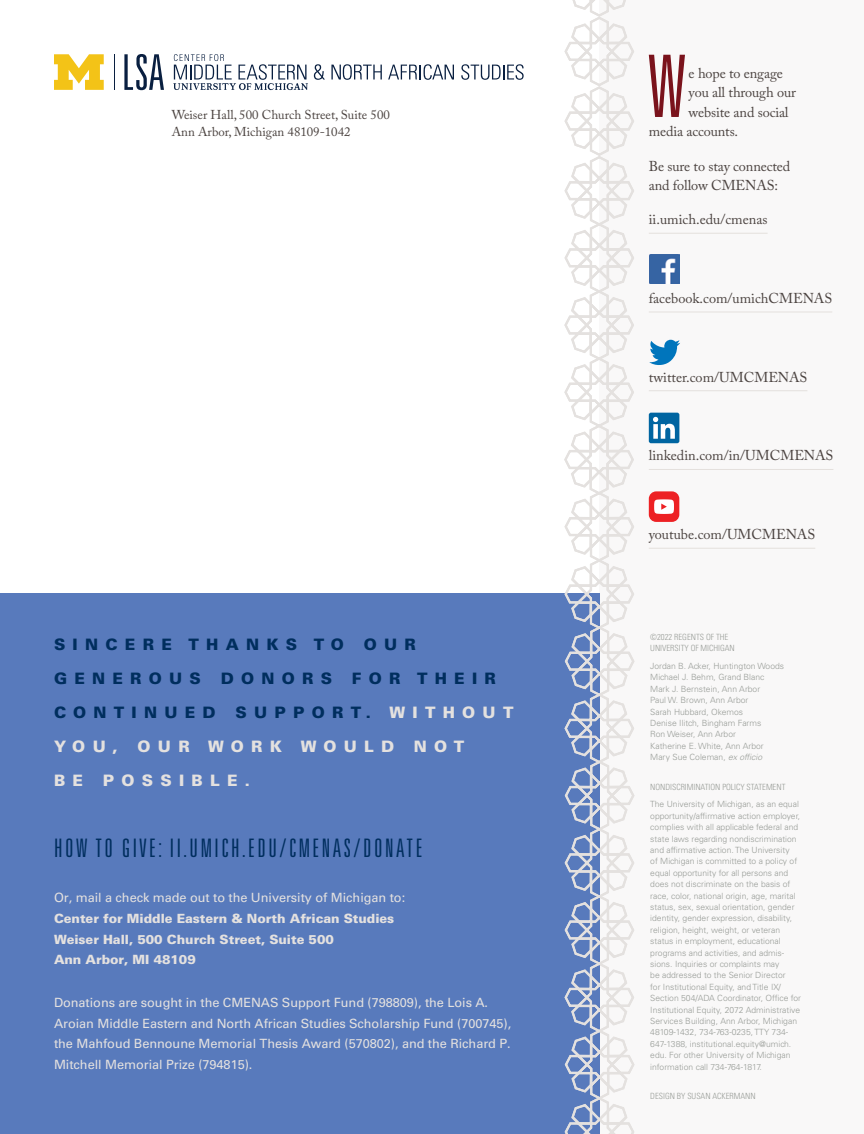
<style>
.page{position:relative;width:864px;height:1134px;background:#fff}
.page>*{position:absolute;margin:0;border:0;box-sizing:border-box;transform-origin:0 0}
.Body_Text{font:300 ultra-condensed 86.25px "Univers LT Std";color:#7a131c}
.Events_02_ALT{font:300 ultra-condensed 25.5px "Univers LT Std";letter-spacing:.1em;color:#002e5e}
.HEADING_75_Univers{font:900 15.75px "Univers LT Std";letter-spacing:.46em;color:#002e5e}
.HEADING_75_Univers-2{font:900 15.75px "Univers LT Std";letter-spacing:.46em;color:#e4e1df}
.Caslon_Body_10_14{font:14.25px "Adobe Caslon Pro";color:#4a423f}
.Body_Text-2{font:14.25px/19.5px "Adobe Caslon Pro";letter-spacing:-.01em;color:#4a423f}
.Interview_Question{font:12.9px "Adobe Caslon Pro";color:#4a423f}
.Univers_Intro_Paragr{font:12.75px/20.7px "Univers LT Std";letter-spacing:-.005em;color:#e4e1df}
.Univers_Intro_Paragr-2{font:900 12.75px "Univers LT Std";letter-spacing:-.005em;color:#e4e1df}
.t1{font:300 8.55px/11.4px "Univers LT Std";color:#989c97}
.t2{font:300 condensed 8.55px/11.4px "Univers LT Std";color:#989c97}
.s1{color:#e4e1df}
.s2{font-style:italic}
</style>
<div class="page">
<div style="left:599px;top:0;width:265px;height:1134px;background:#f9f8f8"></div>
<div style="left:0;top:594px;width:599px;height:540px;background:#587abc"></div>
<svg style="left:54px;top:54px;width:50px;height:36px"></svg>
<hr style="left:114px;top:54px;width:1px;height:36px;background:#091f40">
<svg style="left:124px;top:54px;width:40px;height:36px"></svg>
<svg style="left:314px;top:64px;width:11px;height:16px"></svg>
<svg style="left:331px;top:64px;width:51px;height:16px"></svg>
<svg style="left:388px;top:64px;width:66px;height:16px"></svg>
<svg style="left:461px;top:64px;width:63px;height:16px"></svg>
<svg style="left:173px;top:54px;width:135px;height:36px"></svg>
<svg style="left:562px;top:0;width:73px;height:1134px"></svg>
<hr style="left:649px;top:233px;width:119px;height:1px;background:#e4e0dd">
<hr style="left:649px;top:312px;width:183px;height:1px;background:#e4e0dd">
<hr style="left:649px;top:390px;width:158px;height:1px;background:#e4e0dd">
<hr style="left:649px;top:469px;width:184px;height:1px;background:#e4e0dd">
<hr style="left:649px;top:548px;width:166px;height:1px;background:#e4e0dd">
<img style="left:650px;top:254px;width:29px;height:30px">
<svg style="left:649px;top:340px;width:31px;height:25px"></svg>
<div style="left:649px;top:413px;width:30px;height:30px;background:#0065a1;border-radius:2px"></div>
<svg style="left:653px;top:417px;width:22px;height:22px"></svg>
<div style="left:649px;top:491px;width:30px;height:31px;background:#ed2124;border-radius:7px"></div>
<svg style="left:654px;top:499px;width:20px;height:15px"></svg>
<p class="Interview_Question" style="left:172px;top:107px;width:220px">Weiser Hall, 500 Church Street, Suite 500</p>
<p class="Interview_Question" style="left:172px;top:124px;width:180px">Ann Arbor, Michigan 48109-1042</p>
<p class="HEADING_75_Univers" style="left:54px;top:634px;width:292px">SINCERE THANKS TO</p>
<p class="HEADING_75_Univers" style="left:364px;top:634px;width:54px">OUR</p>
<p class="HEADING_75_Univers" style="left:54px;top:668px;width:148px">GENEROUS</p>
<p class="HEADING_75_Univers" style="left:221px;top:668px;width:113px">DONORS</p>
<p class="HEADING_75_Univers" style="left:352px;top:668px;width:146px">FOR THEIR</p>
<p class="HEADING_75_Univers" style="left:54px;top:702px;width:163px">CONTINUED</p>
<p class="HEADING_75_Univers" style="left:235px;top:702px;width:280px">SUPPORT. <span class="s1">WITHOUT</span></p>
<p class="HEADING_75_Univers-2" style="left:54px;top:736px;width:65px">YOU,</p>
<p class="HEADING_75_Univers-2" style="left:138px;top:736px;width:258px">OUR WORK WOULD</p>
<p class="HEADING_75_Univers-2" style="left:414px;top:736px;width:52px">NOT</p>
<p class="HEADING_75_Univers-2" style="left:54px;top:771px;width:31px">B E</p>
<p class="HEADING_75_Univers-2" style="left:103px;top:771px;width:149px">POSSIBLE.</p>
<p class="Events_02_ALT" style="left:54px;top:834px;width:370px">HOW TO GIVE: II.UMICH.EDU/CMENAS/DONATE</p>
<p class="Univers_Intro_Paragr" style="left:54px;top:888px;width:353px">Or, mail a check made out to the University of Michigan to:</p>
<p class="Univers_Intro_Paragr-2" style="left:54px;top:910px;width:342px">Center for Middle Eastern &amp; North African Studies</p>
<p class="Univers_Intro_Paragr-2" style="left:54px;top:931px;width:282px">Weiser Hall, 500 Church Street, Suite 500</p>
<p class="Univers_Intro_Paragr-2" style="left:54px;top:952px;width:143px">Ann Arbor, MI 48109</p>
<p class="Univers_Intro_Paragr" style="left:54px;top:992px;width:459px">Donations are sought in the CMENAS Support Fund (798809), the Lois A.<br>Aroian Middle Eastern and North African Studies Scholarship Fund (700745), the Mahfoud Bennoune Memorial Thesis Award (570802), and the Richard P.<br>Mitchell Memorial Prize (794815).</p>
<p class="Body_Text" style="left:648px;top:42px;width:40px">W</p>
<p class="Body_Text-2" style="left:689px;top:63px;width:96px">e hope to engage</p>
<p class="Body_Text-2" style="left:689px;top:83px;width:109px">you all through our</p>
<p class="Body_Text-2" style="left:689px;top:102px;width:101px">website and social</p>
<p class="Body_Text-2" style="left:649px;top:122px;width:91px">media accounts.</p>
<p class="Body_Text-2" style="left:649px;top:156px;width:143px">Be sure to stay connected and follow CMENAS:</p>
<p class="Caslon_Body_10_14" style="left:649px;top:211px;width:120px">ii.umich.edu/cmenas</p>
<p class="Caslon_Body_10_14" style="left:649px;top:290px;width:185px">facebook.com/umichCMENAS</p>
<p class="Caslon_Body_10_14" style="left:649px;top:368px;width:160px">twitter.com/UMCMENAS</p>
<p class="Caslon_Body_10_14" style="left:649px;top:447px;width:186px">linkedin.com/in/UMCMENAS</p>
<p class="Caslon_Body_10_14" style="left:649px;top:526px;width:168px">youtube.com/UMCMENAS</p>
<p class="t2" style="left:650px;top:631px;width:86px">©2022 REGENTS OF THE<br>UNIVERSITY OF MICHIGAN</p>
<p class="t1" style="left:650px;top:660px;width:135px">Jordan B. Acker, Huntington Woods</p>
<p class="t1" style="left:650px;top:672px;width:116px">Michael J. Behm, Grand Blanc</p>
<p class="t1" style="left:650px;top:683px;width:111px">Mark J. Bernstein, Ann Arbor</p>
<p class="t1" style="left:650px;top:695px;width:100px">Paul W. Brown, Ann Arbor</p>
<p class="t1" style="left:650px;top:706px;width:94px">Sarah Hubbard, Okemos</p>
<p class="t1" style="left:650px;top:717px;width:113px">Denise Ilitch, Bingham Farms</p>
<p class="t1" style="left:650px;top:729px;width:87px">Ron Weiser, Ann Arbor</p>
<p class="t1" style="left:650px;top:740px;width:115px">Katherine E. White, Ann Arbor</p>
<p class="t1" style="left:650px;top:752px;width:113px">Mary Sue Coleman, <span class="s2">ex officio</span></p>
<p class="t2" style="left:650px;top:781px;width:137px">NONDISCRIMINATION POLICY STATEMENT</p>
<p class="t1" style="left:650px;top:799px;width:152px">The University of Michigan, as an equal opportunity/affirmative action employer, complies with all applicable federal and state laws regarding nondiscrimination and affirmative action. The University<br>of Michigan is committed to a policy of equal opportunity for all persons and does not discriminate on the basis of race, color, national origin, age, marital status, sex, sexual orientation, gender identity, gender expression, disability, religion, height, weight, or veteran status in employment, educational programs and activities, and admis&shy;sions. Inquiries or complaints may<br>be addressed to the Senior Director<br>for Institutional Equity, and Title IX/ Section 504/ADA Coordinator, Office for Institutional Equity, 2072 Administrative Services Building, Ann Arbor, Michigan 48109-1432, 734-763-0235, TTY 734- 647-1388, institutional.equity@umich. edu. For other University of Michigan information call 734-764-1817.</p>
<p class="t2" style="left:650px;top:1090px;width:107px">DESIGN BY SUSAN ACKERMANN</p>
</div>
